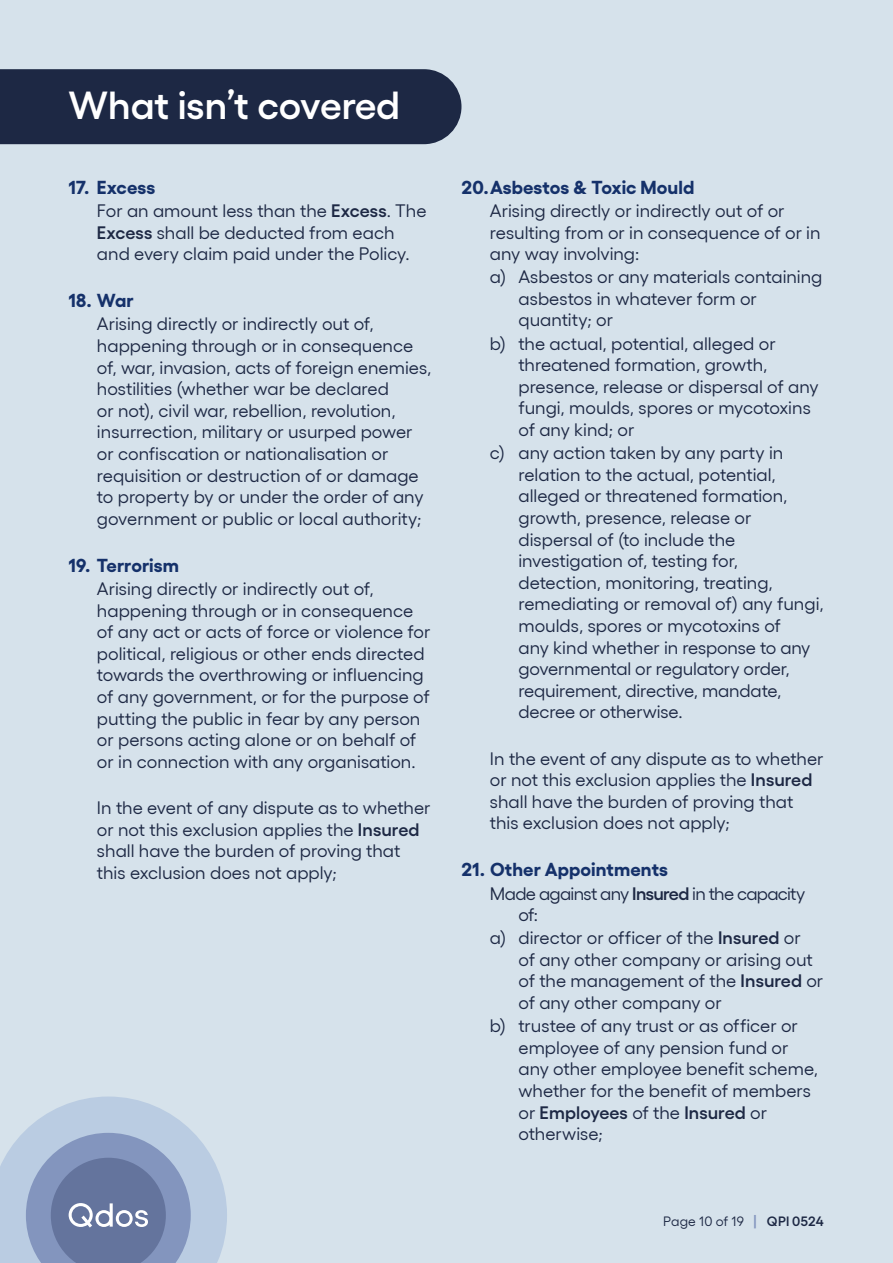
<style>
.page{position:relative;width:893px;height:1263px;background:#d6e2eb}
.page>*{position:absolute;margin:0;border:0;box-sizing:border-box;transform-origin:0 0}
.t1{font:600 39px "Gellix";color:#fff}
.t2{font:700 18.75px "Gellix";letter-spacing:.005em;color:#15316a}
.t3{font:18px/21.6px "Gellix";color:#1d2844}
.t4{font:18px "Gellix";letter-spacing:-.04em;color:#1d2844}
.t5{font:600 18px "Gellix";color:#1d2844}
.t6{font:13.5px "Gellix";letter-spacing:.015em;color:#1d2844}
.s1{font-weight:600}
.s2{font-weight:400}
.s3{font-weight:600;font-size:13.8px;color:#8395be}
</style>
<div class="page">
<svg style="left:0;top:1096px;width:227px;height:167px;background:#9eaecb"></svg>
<div style="left:0;top:69px;width:461px;height:75px;background:#1d2844"></div>
<h1 class="t1" style="left:68px;top:75px;width:333px">What isn’t covered</h1>
<p class="t2" style="left:68px;top:172px;width:88px">17. Excess</p>
<p class="t3" style="left:97px;top:198px;width:331px">For an amount less than the <span class="s1">Excess</span>. The<br><span class="s1">Excess</span> shall be deducted from each and every claim paid under the Policy.</p>
<p class="t2" style="left:68px;top:286px;width:67px">18. War</p>
<p class="t3" style="left:97px;top:311px;width:336px">Arising directly or indirectly out of, happening through or in consequence of, war, invasion, acts of foreign enemies, hostilities (whether war be declared<br>or not), civil war, rebellion, revolution, insurrection, military or usurped power or confiscation or nationalisation or requisition or destruction of or damage to property by or under the order of any government or public or local authority;</p>
<p class="t2" style="left:68px;top:550px;width:112px">19. Terrorism</p>
<p class="t3" style="left:97px;top:576px;width:335px">Arising directly or indirectly out of, happening through or in consequence of any act or acts of force or violence for political, religious or other ends directed towards the overthrowing or influencing of any government, or for the purpose of putting the public in fear by any person or persons acting alone or on behalf of or in connection with any organisation.</p>
<p class="t3" style="left:97px;top:795px;width:335px">In the event of any dispute as to whether or not this exclusion applies the <span class="s1">Insured </span>shall have the burden of proving that this exclusion does not apply;</p>
<p class="t2" style="left:461px;top:172px;width:234px">20.Asbestos &amp; Toxic Mould</p>
<p class="t3" style="left:490px;top:198px;width:296px">Arising directly or indirectly out of or</p>
<p class="t3" style="left:490px;top:220px;width:332px">resulting from or in consequence of or in</p>
<p class="t3" style="left:490px;top:241px;width:151px">any way involving:</p>
<p class="t3" style="left:490px;top:264px;width:334px">a) Asbestos or any materials containing</p>
<p class="t3" style="left:518px;top:286px;width:240px">asbestos in whatever form or</p>
<p class="t3" style="left:518px;top:308px;width:96px">quantity; or</p>
<p class="t3" style="left:490px;top:331px;width:287px">b) the actual, potential, alleged or</p>
<p class="t3" style="left:518px;top:352px;width:251px">threatened formation, growth,</p>
<p class="t3" style="left:518px;top:374px;width:302px">presence, release or dispersal of any</p>
<p class="t3" style="left:518px;top:395px;width:294px">fungi, moulds, spores or mycotoxins</p>
<p class="t3" style="left:518px;top:417px;width:117px">of any kind; or</p>
<p class="t3" style="left:490px;top:440px;width:295px">c) any action taken by any party in</p>
<p class="t3" style="left:518px;top:462px;width:259px">relation to the actual, potential,</p>
<p class="t3" style="left:518px;top:483px;width:271px">alleged or threatened formation,</p>
<p class="t3" style="left:518px;top:505px;width:234px">growth, presence, release or</p>
<p class="t3" style="left:518px;top:527px;width:218px">dispersal of (to include the</p>
<p class="t3" style="left:518px;top:548px;width:221px">investigation of, testing for,</p>
<p class="t3" style="left:518px;top:570px;width:256px">detection, monitoring, treating,</p>
<p class="t3" style="left:518px;top:591px;width:307px">remediating or removal of) any fungi,</p>
<p class="t3" style="left:518px;top:613px;width:264px">moulds, spores or mycotoxins of</p>
<p class="t3" style="left:518px;top:635px;width:294px">any kind whether in response to any</p>
<p class="t3" style="left:518px;top:656px;width:273px">governmental or regulatory order,</p>
<p class="t3" style="left:518px;top:678px;width:265px">requirement, directive, mandate,</p>
<p class="t3" style="left:518px;top:699px;width:166px">decree or otherwise.</p>
<p class="t3" style="left:490px;top:746px;width:335px">In the event of any dispute as to whether or not this exclusion applies the <span class="s1">Insured </span>shall have the burden of proving that this exclusion does not apply;</p>
<p class="t2" style="left:461px;top:855px;width:208px">21. Other Appointments</p>
<p class="t4" style="left:490px;top:879px;width:317px">Made against any <span class="s1">Insured</span> in the capacity</p>
<p class="t3" style="left:518px;top:902px;width:21px">of:</p>
<p class="t3" style="left:490px;top:925px;width:312px">a) director or officer of the <span class="s1">Insured</span> or</p>
<p class="t3" style="left:518px;top:947px;width:296px">of any other company or arising out</p>
<p class="t3" style="left:518px;top:968px;width:306px">of the management of the <span class="s1">Insured</span> or</p>
<p class="t3" style="left:518px;top:990px;width:205px">of any other company or</p>
<p class="t3" style="left:490px;top:1013px;width:309px">b) trustee of any trust or as officer or</p>
<p class="t3" style="left:518px;top:1035px;width:271px">employee of any pension fund or</p>
<p class="t3" style="left:518px;top:1056px;width:301px">any other employee benefit scheme,</p>
<p class="t3" style="left:518px;top:1078px;width:294px">whether for the benefit of members</p>
<p class="t5" style="left:518px;top:1098px;width:250px"><span class="s2">or</span> Employees <span class="s2">of the</span> Insured <span class="s2">or</span></p>
<p class="t3" style="left:518px;top:1121px;width:86px">otherwise;</p>
<p class="t6" style="left:663px;top:1211px;width:162px">Page 10 of 19 <span class="s3">|</span> <span class="s1">QPI 0524</span></p>
</div>
